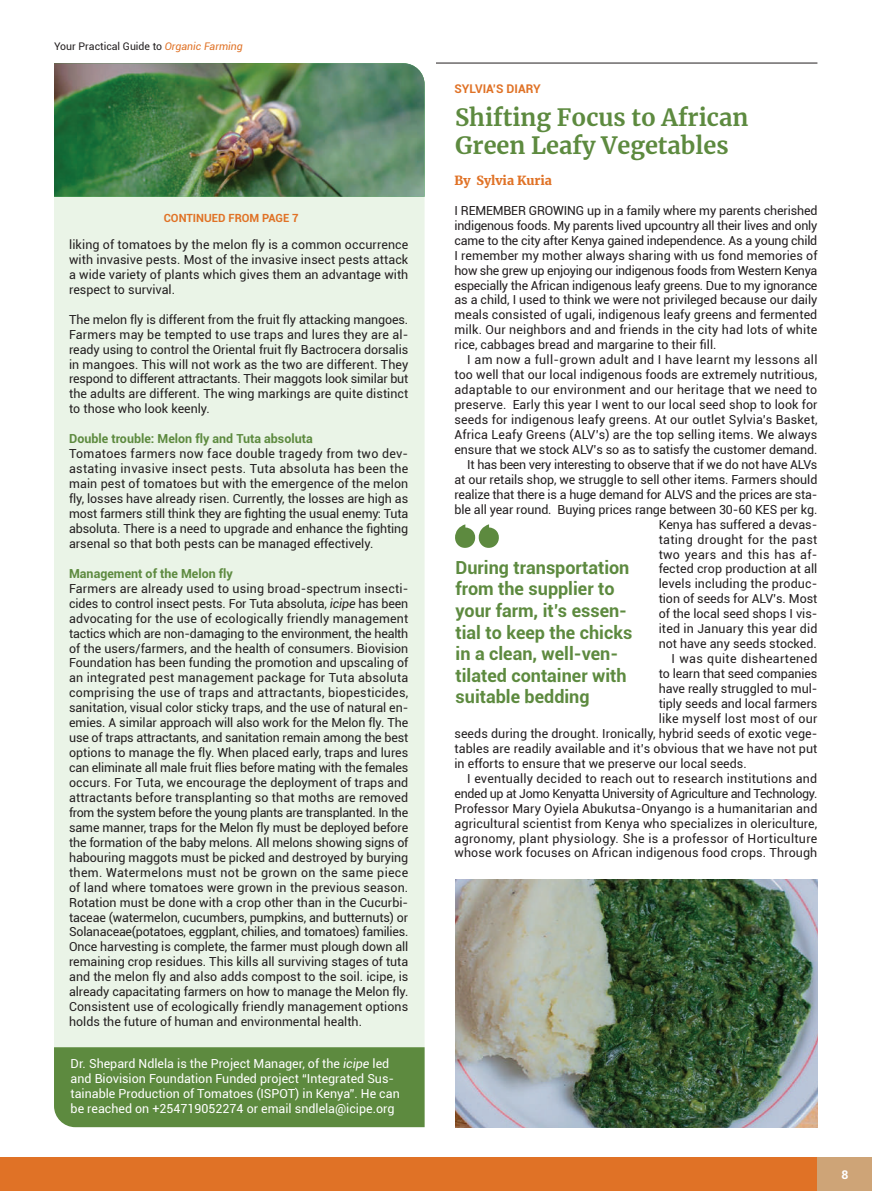
<style>
.page{position:relative;width:872px;height:1191px;background:#fff}
.page>*{position:absolute;margin:0;border:0;box-sizing:border-box;transform-origin:0 0}
.t1{font:700 23.55px/28.2px "Merriweather";color:#5d8a3f}
.t2{font:700 18px/21.6px "Roboto";color:#5d8a3f}
.t3{font:12.45px/15px "Roboto";letter-spacing:.005em;color:#231f20;text-align:justify}
.t4{font:12.45px/15px "Roboto";color:#fff}
.t5{font:12.45px "Roboto";letter-spacing:.025em;color:#231f20}
.t6{font:700 12.45px "Roboto";color:#5d8a3f}
.t7{font:12.45px "Roboto";letter-spacing:-.025em;color:#231f20}
.t8{font:12.45px "Roboto";letter-spacing:-.015em;color:#231f20}
.t9{font:12.45px "Roboto";letter-spacing:-.02em;color:#231f20}
.t10{font:900 12.45px "Merriweather";color:#e07226}
.t11{font:700 12px "Roboto";color:#e07226}
.t12{font:700 12px "Roboto";color:#fff}
.t13{font:700 11.25px "Roboto";color:#e07226}
.t14{font:10.5px "Roboto";color:#231f20}
.s1{font-style:italic;color:#e07226}
.s2{font-style:italic}
</style>
<div class="page">
<div style="left:0;top:1157px;width:872px;height:34px;background:#e07226"></div>
<div style="left:817px;top:1157px;width:55px;height:34px;background:#cea477"></div>
<div style="left:54px;top:197px;width:370px;height:850px;background:#eaf4e7"></div>
<hr style="left:436px;top:63px;width:381px;height:1px;background:#231f20">
<div style="left:54px;top:1047px;width:370px;height:80px;background:#5d8a3f"></div>
<img style="left:54px;top:63px;width:370px;height:134px">
<img style="left:455px;top:879px;width:363px;height:248px">
<svg style="left:455px;top:524px;width:44px;height:24px"></svg>
<p class="t14" style="left:54px;top:39px;width:190px">Your Practical Guide to <span class="s1">Organic Farming</span></p>
<p class="t13" style="left:164px;top:210px;width:136px">CONTINUED FROM PAGE 7</p>
<p class="t3" style="left:69px;top:237px;width:341px">liking of tomatoes by the melon fly is a common occurrence with invasive pests. Most of the invasive insect pests attack a wide variety of plants which gives them an advantage with respect to survival.</p>
<p class="t3" style="left:69px;top:311px;width:341px">The melon fly is different from the fruit fly attacking mangoes.<br>Farmers may be tempted to use traps and lures they are al&shy;ready using to control the Oriental fruit fly Bactrocera dorsalis in mangoes. This will not work as the two are different. They respond to different attractants. Their maggots look similar but the adults are different. The wing markings are quite distinct to those who look keenly.</p>
<p class="t6" style="left:69px;top:430px;width:245px">Double trouble: Melon fly and Tuta absoluta</p>
<p class="t3" style="left:69px;top:446px;width:341px">Tomatoes farmers now face double tragedy from two dev&shy;astating invasive insect pests. Tuta absoluta has been the main pest of tomatoes but with the emergence of the melon fly, losses have already risen. Currently, the losses are high as most farmers still think they are fighting the usual enemy: Tuta absoluta. There is a need to upgrade and enhance the fighting arsenal so that both pests can be managed effectively.</p>
<p class="t6" style="left:69px;top:564px;width:165px">Management of the Melon fly</p>
<p class="t3" style="left:69px;top:580px;width:341px">Farmers are already used to using broad-spectrum insecti&shy;cides to control insect pests. For Tuta absoluta, <span class="s2">icipe</span> has been advocating for the use of ecologically friendly management tactics which are non-damaging to the environment, the health of the users/farmers, and the health of consumers. Biovision Foundation has been funding the promotion and upscaling of an integrated pest management package for Tuta absoluta comprising the use of traps and attractants, biopesticides, sanitation, visual color sticky traps, and the use of natural en&shy;emies. A similar approach will also work for the Melon fly. The use of traps attractants, and sanitation remain among the best options to manage the fly. When placed early, traps and lures can eliminate all male fruit flies before mating with the females occurs. For Tuta, we encourage the deployment of traps and attractants before transplanting so that moths are removed from the system before the young plants are transplanted. In the same manner, traps for the Melon fly must be deployed before the formation of the baby melons. All melons showing signs of habouring maggots must be picked and destroyed by burying them. Watermelons must not be grown on the same piece of land where tomatoes were grown in the previous season.<br>Rotation must be done with a crop other than in the Cucurbi&shy;taceae (watermelon, cucumbers, pumpkins, and butternuts) or Solanaceae(potatoes, eggplant, chilies, and tomatoes) families.<br>Once harvesting is complete, the farmer must plough down all remaining crop residues. This kills all surviving stages of tuta and the melon fly and also adds compost to the soil. icipe, is already capacitating farmers on how to manage the Melon fly.<br>Consistent use of ecologically friendly management options holds the future of human and environmental health.</p>
<p class="t4" style="left:71px;top:1055px;width:331px">Dr. Shepard Ndlela is the Project Manager, of the <span class="s2">icipe</span> led and Biovision Foundation Funded project “Integrated Sus&shy;tainable Production of Tomatoes (ISPOT) in Kenya”. He can be reached on +254719052274 or email sndlela@icipe.org</p>
<p class="t11" style="left:454px;top:80px;width:88px">SYLVIA’S DIARY</p>
<h1 class="t1" style="left:455px;top:102px;width:295px">Shifting Focus to African<br>Green Leafy Vegetables</h1>
<p class="t10" style="left:454px;top:172px;width:99px">By Sylvia Kuria</p>
<p class="t3" style="left:454px;top:202px;width:364px">I REMEMBER GROWING up in a family where my parents cherished indigenous foods. My parents lived upcountry all their lives and only came to the city after Kenya gained independence. As a young child I remember my mother always sharing with us fond memories of how she grew up enjoying our indigenous foods from Western Kenya especially the African indigenous leafy greens. Due to my ignorance as a child, I used to think we were not privileged because our daily meals consisted of ugali, indigenous leafy greens and fermented milk. Our neighbors and and friends in the city had lots of white rice, cabbages bread and margarine to their fill.</p>
<p class="t5" style="left:467px;top:351px;width:352px">I am now a full-grown adult and I have learnt my lessons all</p>
<p class="t3" style="left:454px;top:367px;width:364px">too well that our local indigenous foods are extremely nutritious,</p>
<p class="t3" style="left:454px;top:382px;width:364px">adaptable to our environment and our heritage that we need to</p>
<p class="t3" style="left:454px;top:397px;width:364px">preserve. Early this year I went to our local seed shop to look for</p>
<p class="t3" style="left:454px;top:411px;width:364px">seeds for indigenous leafy greens. At our outlet Sylvia’s Basket,</p>
<p class="t3" style="left:454px;top:426px;width:364px">Africa Leafy Greens (ALV’s) are the top selling items. We always</p>
<p class="t3" style="left:454px;top:441px;width:364px">ensure that we stock ALV’s so as to satisfy the customer demand.</p>
<p class="t9" style="left:467px;top:456px;width:352px">It has been very interesting to observe that if we do not have ALVs</p>
<p class="t3" style="left:454px;top:471px;width:364px">at our retails shop, we struggle to sell other items. Farmers should</p>
<p class="t8" style="left:454px;top:485px;width:364px">realize that there is a huge demand for ALVS and the prices are sta-</p>
<p class="t3" style="left:454px;top:501px;width:364px">ble all year round. Buying prices range between 30-60 KES per kg.</p>
<p class="t3" style="left:658px;top:516px;width:160px">Kenya has suffered a devas-</p>
<p class="t5" style="left:658px;top:530px;width:160px">tating drought for the past</p>
<p class="t5" style="left:658px;top:545px;width:160px">two years and this has af-</p>
<p class="t3" style="left:658px;top:561px;width:160px">fected crop production at all</p>
<p class="t3" style="left:658px;top:576px;width:160px">levels including the produc-</p>
<p class="t3" style="left:658px;top:591px;width:160px">tion of seeds for ALV’s. Most</p>
<p class="t3" style="left:658px;top:606px;width:160px">of the local seed shops I vis-</p>
<p class="t3" style="left:658px;top:621px;width:160px">ited in January this year did</p>
<p class="t3" style="left:658px;top:636px;width:160px">not have any seeds stocked.</p>
<p class="t5" style="left:671px;top:650px;width:147px">I was quite disheartened</p>
<p class="t3" style="left:658px;top:665px;width:160px">to learn that seed companies</p>
<p class="t3" style="left:658px;top:680px;width:160px">have really struggled to mul-</p>
<p class="t3" style="left:658px;top:695px;width:160px">tiply seeds and local farmers</p>
<p class="t3" style="left:658px;top:710px;width:160px">like myself lost most of our</p>
<p class="t3" style="left:454px;top:725px;width:364px">seeds during the drought. Ironically, hybrid seeds of exotic vege-</p>
<p class="t3" style="left:454px;top:740px;width:364px">tables are readily available and it’s obvious that we have not put</p>
<p class="t3" style="left:454px;top:755px;width:294px">in efforts to ensure that we preserve our local seeds.</p>
<p class="t3" style="left:467px;top:770px;width:351px">I eventually decided to reach out to research institutions and</p>
<p class="t7" style="left:454px;top:784px;width:364px">ended up at Jomo Kenyatta University of Agriculture and Technology.</p>
<p class="t3" style="left:454px;top:800px;width:364px">Professor Mary Oyiela Abukutsa-Onyango is a humanitarian and</p>
<p class="t3" style="left:454px;top:815px;width:364px">agricultural scientist from Kenya who specializes in olericulture,</p>
<p class="t5" style="left:454px;top:829px;width:364px">agronomy, plant physiology. She is a professor of Horticulture</p>
<p class="t3" style="left:454px;top:845px;width:364px">whose work focuses on African indigenous food crops. Through</p>
<h2 class="t2" style="left:455px;top:556px;width:178px">During transportation from the supplier to your farm, it’s essen&shy;tial to keep the chicks in a clean, well-ven&shy;tilated container with suitable bedding</h2>
<p class="t12" style="left:841px;top:1166px;width:8px">8</p>
</div>
